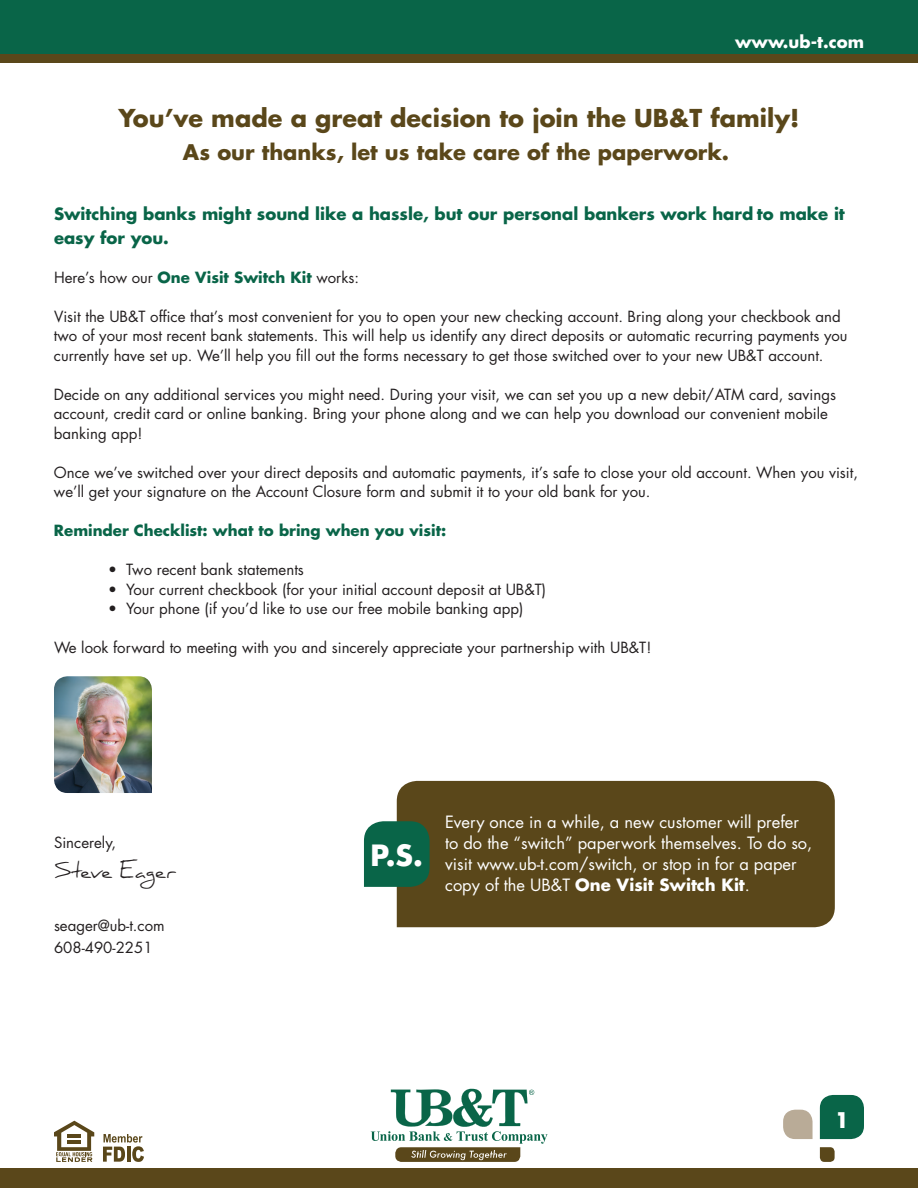
<style>
.page{position:relative;width:918px;height:1188px;background:#fff}
.page>*{position:absolute;margin:0;border:0;box-sizing:border-box;transform-origin:0 0}
.t1{font:700 28.5px "Futura Std";color:#fff}
.t2{font:700 24px "Futura Std";color:#5a471a}
.t3{font:700 21px "Futura Std";color:#5a471a}
.t4{font:21px "Daniel";letter-spacing:.005em;color:#231f20}
.t5{font:700 21px "Futura Std";color:#fff}
.t6{font:16.5px/21px "Futura Std";color:#fff}
.t7{font:700 16.5px/23.7px "Futura Std";color:#096548}
.t8{font:700 16.5px "Futura Std";color:#fff}
.t9{font:15px/19.5px "Futura Std";color:#231f20}
.t10{font:700 15px "Futura Std";color:#096548}
.s1{font-weight:700;color:#096548}
.s2{font-weight:700}
</style>
<div class="page">
<svg style="left:371px;top:1089px;width:176px;height:73px"></svg>
<img style="left:54px;top:676px;width:98px;height:117px">
<svg style="left:820px;top:1147px;width:15px;height:15px"></svg>
<div style="left:820px;top:1095px;width:44px;height:44px;background:#096548"></div>
<svg style="left:783px;top:1110px;width:30px;height:29px"></svg>
<div style="left:0;top:1169px;width:918px;height:19px;background:#5a471a"></div>
<div style="left:397px;top:781px;width:438px;height:146px;background:#5a471a"></div>
<svg style="left:364px;top:821px;width:66px;height:66px;background:#116649"></svg>
<div style="left:0;top:0;width:918px;height:63px;background:#5a471a"></div>
<div style="left:0;top:0;width:918px;height:54px;background:#096548"></div>
<svg style="left:103px;top:1134px;width:41px;height:28px"></svg>
<svg style="left:54px;top:1121px;width:40px;height:41px"></svg>
<p class="t8" style="left:735px;top:31px;width:130px">www.ub-t.com</p>
<h2 class="t2" style="left:119px;top:102px;width:682px">You’ve made a great decision to join the UB&amp;T family!</h2>
<h3 class="t3" style="left:183px;top:138px;width:548px">As our thanks, let us take care of the paperwork.</h3>
<p class="t7" style="left:54px;top:202px;width:792px">Switching banks might sound like a hassle, but our personal bankers work hard to make it easy for you.</p>
<p class="t9" style="left:54px;top:267px;width:306px">Here’s how our <span class="s1">One Visit Switch Kit</span> works:</p>
<p class="t9" style="left:54px;top:306px;width:795px">Visit the UB&amp;T office that’s most convenient for you to open your new checking account. Bring along your checkbook and two of your most recent bank statements. This will help us identify any direct deposits or automatic recurring payments you currently have set up. We’ll help you fill out the forms necessary to get those switched over to your new UB&amp;T account.</p>
<p class="t9" style="left:54px;top:384px;width:784px">Decide on any additional services you might need. During your visit, we can set you up a new debit/ATM card, savings account, credit card or online banking. Bring your phone along and we can help you download our convenient mobile banking app!</p>
<p class="t9" style="left:54px;top:462px;width:806px">Once we’ve switched over your direct deposits and automatic payments, it’s safe to close your old account. When you visit, we’ll get your signature on the Account Closure form and submit it to your old bank for you.</p>
<p class="t10" style="left:54px;top:520px;width:394px">Reminder Checklist: what to bring when you visit:</p>
<p class="t9" style="left:108px;top:560px;width:197px">• Two recent bank statements</p>
<p class="t9" style="left:108px;top:579px;width:440px">• Your current checkbook (for your initial account deposit at UB&amp;T)</p>
<p class="t9" style="left:108px;top:599px;width:417px">• Your phone (if you’d like to use our free mobile banking app)</p>
<p class="t9" style="left:54px;top:638px;width:599px">We look forward to meeting with you and sincerely appreciate your partnership with UB&amp;T!</p>
<p class="t9" style="left:54px;top:833px;width:64px">Sincerely,</p>
<h3 class="t4" style="left:54px;top:858px;width:124px">Steve Eager</h3>
<p class="t9" style="left:54px;top:914px;width:112px;line-height:22.5px">seager@ub-t.com<br>608-490-2251</p>
<h1 class="t1" style="left:371px;top:836px;width:54px">P.S.</h1>
<p class="t6" style="left:445px;top:811px;width:369px">Every once in a while, a new customer will prefer to do the “switch” paperwork themselves. To do so, visit www.ub-t.com/switch, or stop in for a paper copy of the UB&amp;T <span class="s2">One Visit Switch Kit</span>.</p>
<h3 class="t5" style="left:835px;top:1106px;width:16px">1</h3>
</div>
